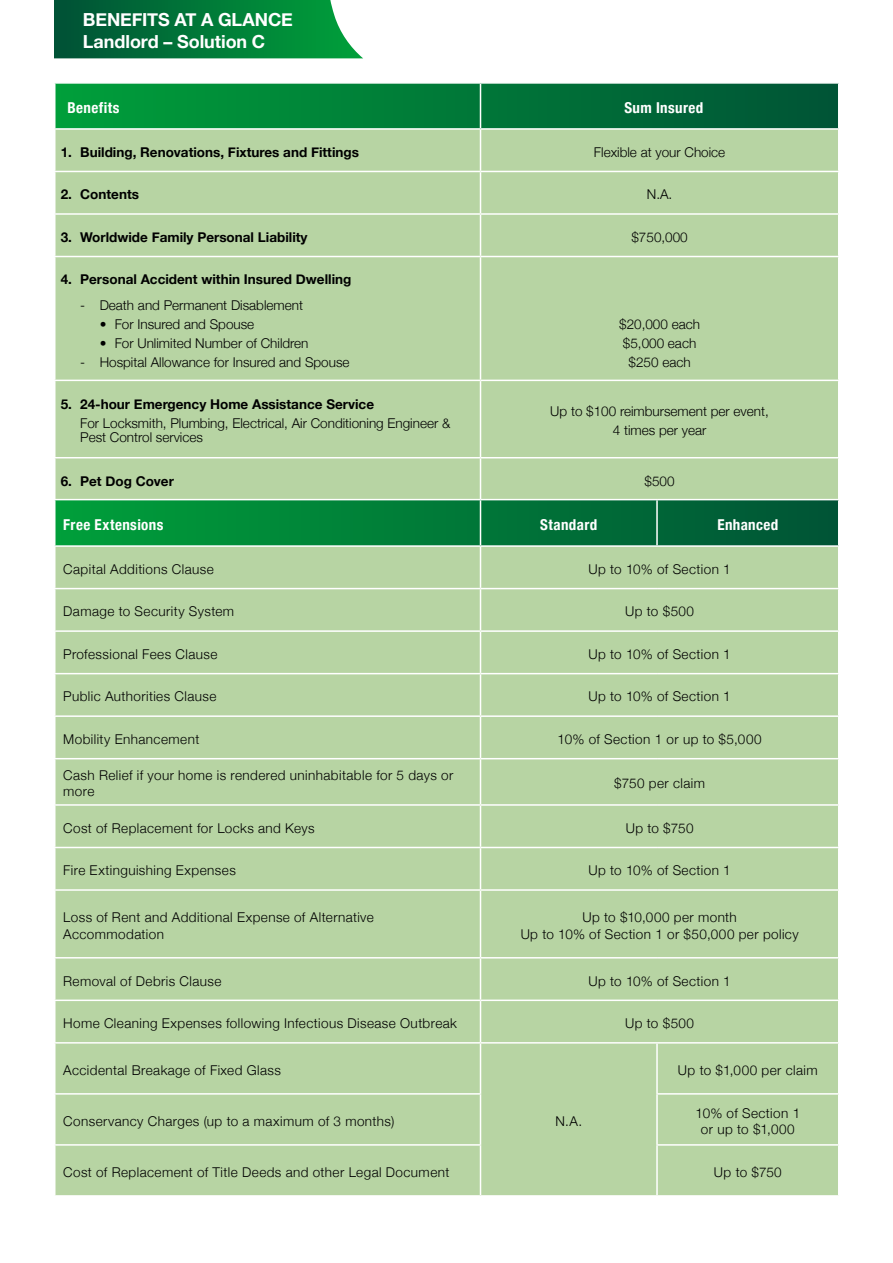
<style>
.page{position:relative;width:893px;height:1263px;background:#fff}
.page>*{position:absolute;margin:0;border:0;box-sizing:border-box;transform-origin:0 0}
.t1{font:700 18px/21.6px "Helvetica Neue";letter-spacing:-.005em;color:#fff}
.t2{font:700 condensed 15px "Helvetica Neue";letter-spacing:.025em;color:#fff}
.t3{font:300 13.5px/16.2px "Helvetica Neue";letter-spacing:.03em;color:#000}
.t4{font:300 13.5px/18.8px "Helvetica Neue";color:#000;text-align:center}
.t5{font:700 13.5px "Helvetica Neue";color:#000}
</style>
<div class="page">
<svg style="left:56px;top:84px;width:782px;height:44px;background:#007938"></svg>
<div style="left:56px;top:130px;width:782px;height:369px;background:#b7d4a3"></div>
<hr style="left:480px;top:130px;width:1px;height:41px;background:#fff">
<hr style="left:54px;top:171px;width:426px;height:1px;background:#fff">
<hr style="left:480px;top:171px;width:359px;height:1px;background:#fff">
<hr style="left:480px;top:172px;width:1px;height:41px;background:#fff">
<hr style="left:54px;top:213px;width:426px;height:2px;background:#fff">
<hr style="left:480px;top:213px;width:359px;height:2px;background:#fff">
<hr style="left:480px;top:215px;width:1px;height:41px;background:#fff">
<hr style="left:54px;top:256px;width:426px;height:1px;background:#fff">
<hr style="left:480px;top:256px;width:359px;height:1px;background:#fff">
<hr style="left:480px;top:257px;width:1px;height:123px;background:#fff">
<hr style="left:54px;top:380px;width:426px;height:1px;background:#fff">
<hr style="left:480px;top:380px;width:359px;height:1px;background:#fff">
<hr style="left:480px;top:381px;width:1px;height:76px;background:#fff">
<hr style="left:54px;top:457px;width:426px;height:1px;background:#fff">
<hr style="left:480px;top:457px;width:359px;height:1px;background:#fff">
<hr style="left:480px;top:458px;width:1px;height:41px;background:#fff">
<hr style="left:480px;top:84px;width:1px;height:44px;background:#fff">
<svg style="left:54px;top:0;width:309px;height:58px;background:#118045"></svg>
<svg style="left:56px;top:500px;width:782px;height:45px;background:#027a39"></svg>
<div style="left:56px;top:547px;width:782px;height:648px;background:#b7d4a3"></div>
<hr style="left:480px;top:500px;width:1px;height:45px;background:#fff">
<hr style="left:656px;top:500px;width:2px;height:45px;background:#fff">
<hr style="left:480px;top:547px;width:1px;height:41px;background:#fff">
<hr style="left:54px;top:588px;width:426px;height:1px;background:#fff">
<hr style="left:480px;top:588px;width:177px;height:1px;background:#fff">
<hr style="left:480px;top:589px;width:1px;height:41px;background:#fff">
<hr style="left:657px;top:588px;width:182px;height:1px;background:#fff">
<hr style="left:54px;top:630px;width:426px;height:2px;background:#fff">
<hr style="left:480px;top:630px;width:177px;height:2px;background:#fff">
<hr style="left:480px;top:632px;width:1px;height:41px;background:#fff">
<hr style="left:657px;top:630px;width:182px;height:2px;background:#fff">
<hr style="left:54px;top:673px;width:426px;height:1px;background:#fff">
<hr style="left:480px;top:673px;width:177px;height:1px;background:#fff">
<hr style="left:480px;top:674px;width:1px;height:41px;background:#fff">
<hr style="left:657px;top:673px;width:182px;height:1px;background:#fff">
<hr style="left:54px;top:715px;width:426px;height:2px;background:#fff">
<hr style="left:480px;top:715px;width:177px;height:2px;background:#fff">
<hr style="left:480px;top:717px;width:1px;height:41px;background:#fff">
<hr style="left:657px;top:715px;width:182px;height:2px;background:#fff">
<hr style="left:54px;top:758px;width:426px;height:1px;background:#fff">
<hr style="left:480px;top:758px;width:177px;height:1px;background:#fff">
<hr style="left:480px;top:759px;width:1px;height:45px;background:#fff">
<hr style="left:657px;top:758px;width:182px;height:1px;background:#fff">
<hr style="left:54px;top:804px;width:426px;height:2px;background:#fff">
<hr style="left:480px;top:804px;width:177px;height:2px;background:#fff">
<hr style="left:480px;top:806px;width:1px;height:41px;background:#fff">
<hr style="left:657px;top:804px;width:182px;height:2px;background:#fff">
<hr style="left:54px;top:847px;width:426px;height:1px;background:#fff">
<hr style="left:480px;top:847px;width:177px;height:1px;background:#fff">
<hr style="left:480px;top:848px;width:1px;height:41px;background:#fff">
<hr style="left:657px;top:847px;width:182px;height:1px;background:#fff">
<hr style="left:54px;top:889px;width:426px;height:2px;background:#fff">
<hr style="left:480px;top:889px;width:177px;height:2px;background:#fff">
<hr style="left:480px;top:891px;width:1px;height:66px;background:#fff">
<hr style="left:657px;top:889px;width:182px;height:2px;background:#fff">
<hr style="left:54px;top:957px;width:426px;height:1px;background:#fff">
<hr style="left:480px;top:957px;width:177px;height:1px;background:#fff">
<hr style="left:480px;top:958px;width:1px;height:41px;background:#fff">
<hr style="left:657px;top:957px;width:182px;height:1px;background:#fff">
<hr style="left:54px;top:999px;width:426px;height:2px;background:#fff">
<hr style="left:480px;top:999px;width:177px;height:2px;background:#fff">
<hr style="left:480px;top:1001px;width:1px;height:41px;background:#fff">
<hr style="left:657px;top:999px;width:182px;height:2px;background:#fff">
<hr style="left:54px;top:1042px;width:426px;height:1px;background:#fff">
<hr style="left:480px;top:1042px;width:177px;height:1px;background:#fff">
<hr style="left:480px;top:1043px;width:1px;height:50px;background:#fff">
<hr style="left:657px;top:1042px;width:182px;height:1px;background:#fff">
<hr style="left:656px;top:1043px;width:2px;height:50px;background:#fff">
<hr style="left:54px;top:1093px;width:427px;height:1px;background:#fff">
<hr style="left:480px;top:1094px;width:1px;height:50px;background:#fff">
<hr style="left:656px;top:1093px;width:183px;height:1px;background:#fff">
<hr style="left:656px;top:1094px;width:2px;height:50px;background:#fff">
<hr style="left:54px;top:1144px;width:427px;height:2px;background:#fff">
<hr style="left:480px;top:1146px;width:1px;height:49px;background:#fff">
<hr style="left:656px;top:1144px;width:183px;height:2px;background:#fff">
<hr style="left:656px;top:1146px;width:2px;height:49px;background:#fff">
<h1 class="t1" style="left:83px;top:9px;width:211px">BENEFITS AT A GLANCE<br>Landlord – Solution C</h1>
<p class="t2" style="left:68px;top:95px;width:54px">Benefits</p>
<p class="t2" style="left:624px;top:95px;width:81px">Sum Insured</p>
<p class="t5" style="left:61px;top:141px;width:300px">1. Building, Renovations, Fixtures and Fittings</p>
<p class="t4" style="left:594px;top:142px;width:133px">Flexible at your Choice</p>
<p class="t5" style="left:61px;top:184px;width:80px">2. Contents</p>
<p class="t3" style="left:647px;top:185px;width:27px">N.A.</p>
<p class="t5" style="left:61px;top:226px;width:248px">3. Worldwide Family Personal Liability</p>
<p class="t3" style="left:631px;top:228px;width:58px">$750,000</p>
<p class="t5" style="left:61px;top:268px;width:292px">4. Personal Accident within Insured Dwelling</p>
<p class="t4" style="left:80px;top:295px;width:224px">- Death and Permanent Disablement</p>
<p class="t4" style="left:100px;top:314px;width:156px">• For Insured and Spouse</p>
<p class="t4" style="left:100px;top:333px;width:210px">• For Unlimited Number of Children</p>
<p class="t4" style="left:80px;top:351px;width:271px">- Hospital Allowance for Insured and Spouse</p>
<p class="t4" style="left:619px;top:314px;width:82px">$20,000 each $5,000 each $250 each</p>
<p class="t5" style="left:61px;top:393px;width:315px">5. 24-hour Emergency Home Assistance Service</p>
<p class="t4" style="left:80px;top:415px;width:372px;line-height:14.5px;text-align:left">For Locksmith, Plumbing, Electrical, Air Conditioning Engineer &amp;<br>Pest Control services</p>
<p class="t4" style="left:550px;top:401px;width:220px">Up to $100 reimbursement per event,<br>4 times per year</p>
<p class="t5" style="left:61px;top:470px;width:115px">6. Pet Dog Cover</p>
<p class="t3" style="left:645px;top:472px;width:32px">$500</p>
<p class="t2" style="left:63px;top:512px;width:102px">Free Extensions</p>
<p class="t2" style="left:540px;top:512px;width:59px">Standard</p>
<p class="t2" style="left:717px;top:512px;width:63px">Enhanced</p>
<p class="t3" style="left:63px;top:560px;width:152px">Capital Additions Clause</p>
<p class="t3" style="left:588px;top:560px;width:144px">Up to 10% of Section 1</p>
<p class="t3" style="left:63px;top:602px;width:172px">Damage to Security System</p>
<p class="t3" style="left:625px;top:602px;width:70px">Up to $500</p>
<p class="t3" style="left:63px;top:645px;width:156px">Professional Fees Clause</p>
<p class="t3" style="left:588px;top:645px;width:144px">Up to 10% of Section 1</p>
<p class="t3" style="left:63px;top:687px;width:155px">Public Authorities Clause</p>
<p class="t3" style="left:588px;top:687px;width:144px">Up to 10% of Section 1</p>
<p class="t3" style="left:63px;top:730px;width:138px">Mobility Enhancement</p>
<p class="t3" style="left:558px;top:730px;width:206px">10% of Section 1 or up to $5,000</p>
<p class="t3" style="left:63px;top:766px;width:392px">Cash Relief if your home is rendered uninhabitable for 5 days or more</p>
<p class="t3" style="left:614px;top:774px;width:92px">$750 per claim</p>
<p class="t3" style="left:63px;top:819px;width:253px">Cost of Replacement for Locks and Keys</p>
<p class="t3" style="left:626px;top:819px;width:69px">Up to $750</p>
<p class="t3" style="left:63px;top:861px;width:174px">Fire Extinguishing Expenses</p>
<p class="t3" style="left:588px;top:861px;width:144px">Up to 10% of Section 1</p>
<p class="t3" style="left:63px;top:908px;width:312px">Loss of Rent and Additional Expense of Alternative<br>Accommodation</p>
<p class="t3" style="left:521px;top:908px;width:279px;text-align:center">Up to $10,000 per month<br>Up to 10% of Section 1 or $50,000 per policy</p>
<p class="t3" style="left:63px;top:972px;width:160px">Removal of Debris Clause</p>
<p class="t3" style="left:588px;top:972px;width:144px">Up to 10% of Section 1</p>
<p class="t3" style="left:63px;top:1014px;width:395px">Home Cleaning Expenses following Infectious Disease Outbreak</p>
<p class="t3" style="left:625px;top:1014px;width:70px">Up to $500</p>
<p class="t3" style="left:63px;top:1061px;width:219px">Accidental Breakage of Fixed Glass</p>
<p class="t3" style="left:555px;top:1112px;width:28px">N.A.</p>
<p class="t3" style="left:678px;top:1061px;width:141px">Up to $1,000 per claim</p>
<p class="t3" style="left:63px;top:1112px;width:332px">Conservancy Charges (up to a maximum of 3 months)</p>
<p class="t3" style="left:696px;top:1104px;width:106px;text-align:center">10% of Section 1 or up to $1,000</p>
<p class="t3" style="left:63px;top:1163px;width:388px">Cost of Replacement of Title Deeds and other Legal Document</p>
<p class="t3" style="left:714px;top:1163px;width:69px">Up to $750</p>
</div>
